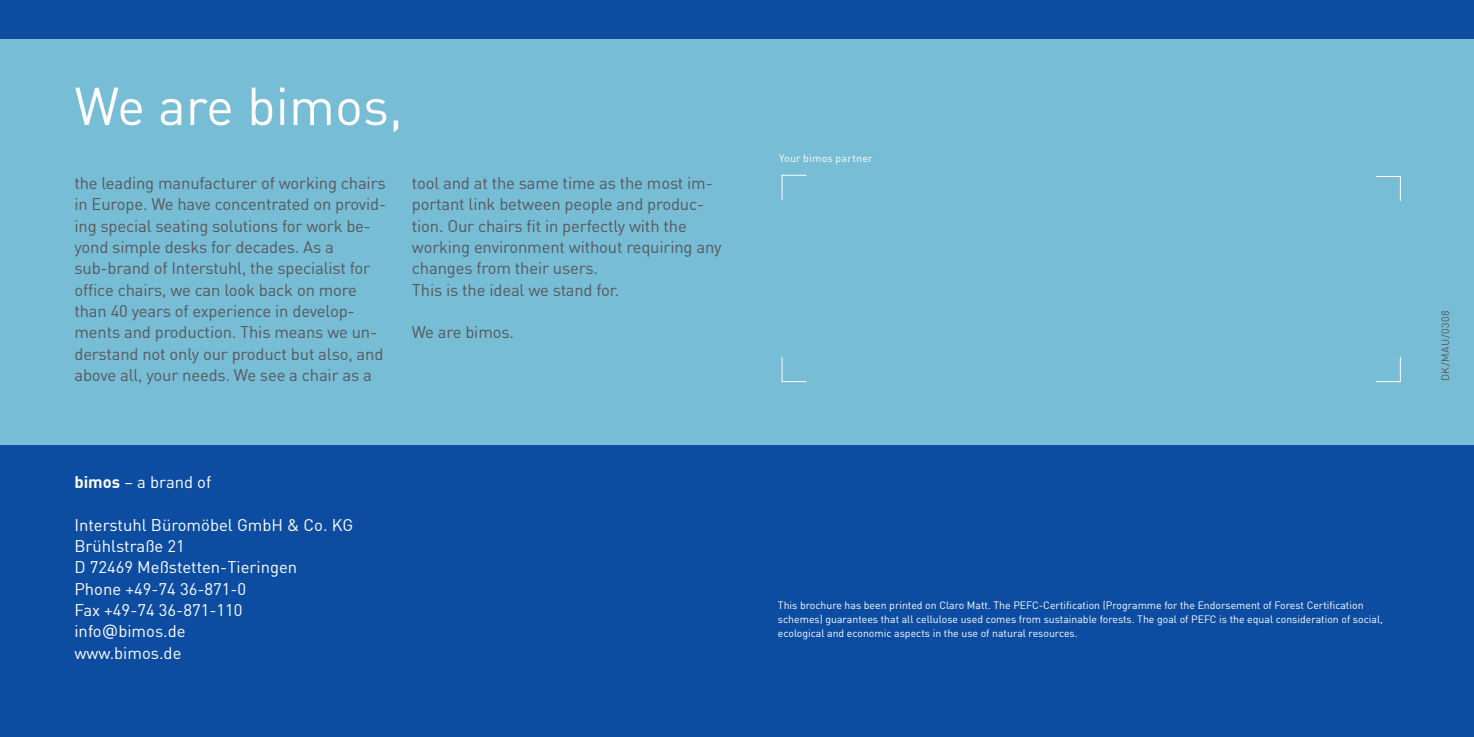
<style>
.page{position:relative;width:1474px;height:737px;background:#fff}
.page>*{position:absolute;margin:0;border:0;box-sizing:border-box;transform-origin:0 0}
.t1{font:52.5px "DIN";color:#fff}
.t2{font:16.62px/21.3px "DIN";letter-spacing:-.01em;color:#57585a}
.t3{font:16.62px/21.3px "DIN";color:#fff}
.t4{font:10.5px/14px "DIN";color:#fff}
.t5{font:10.5px "DIN";letter-spacing:.03em;color:#fff}
.t6{font:10.5px "DIN";letter-spacing:.045em;color:#57585a}
.s1{font-weight:700}
.s2{font-family:"Verdana"}
</style>
<div class="page">
<div style="left:0;top:0;width:1473px;height:737px;background:#0d4da1"></div>
<div style="left:0;top:40px;width:1473px;height:405px;background:#78bdd6"></div>
<svg style="left:781px;top:175px;width:25px;height:25px"></svg>
<svg style="left:781px;top:357px;width:25px;height:25px"></svg>
<svg style="left:1376px;top:357px;width:24px;height:25px"></svg>
<svg style="left:1376px;top:176px;width:24px;height:25px"></svg>
<h1 class="t1" style="left:74px;top:73px;width:330px">We are bimos,</h1>
<p class="t2" style="left:74px;top:172px;width:313px">the leading manufacturer of working chairs in Europe. We have concentrated on provid&shy;ing special seating solutions for work be&shy;yond simple desks for decades. As a sub-brand of Interstuhl, the specialist for office chairs, we can look back on more than 40 years of experience in develop&shy;ments and production. This means we un&shy;derstand not only our product but also, and above all, your needs. We see a chair as a</p>
<p class="t2" style="left:412px;top:172px;width:311px">tool and at the same time as the most im&shy;portant link between people and produc&shy;tion. Our chairs fit in perfectly with the working environment without requiring any changes from their users.<br>This is the ideal we stand for.</p>
<p class="t2" style="left:412px;top:321px;width:104px">We are bimos.</p>
<p class="t3" style="left:74px;top:471px;width:138px"><span class="s1">bimos</span> – a brand of</p>
<p class="t3" style="left:74px;top:513px;width:280px">Interstuhl Büromöbel GmbH &amp; Co. KG<br>Brühlstraße 21<br>D 72469 Meßstetten-Tieringen<br>Phone +49-74 36-871-0<br>Fax +49-74 36-871-110 info<span class="s2">@</span>bimos.de<br>www.bimos.de</p>
<p class="t5" style="left:779px;top:152px;width:95px">Your bimos partner</p>
<p class="t4" style="left:778px;top:597px;width:606px">This brochure has been printed on Claro Matt. The PEFC-Certification (Programme for the Endorsement of Forest Certification schemes) guarantees that all cellulose used comes from sustainable forests. The goal of PEFC is the equal consideration of social, ecological and economic aspects in the use of natural resources.</p>
<p class="t6" style="left:1438px;top:381px;width:72px;rotate:-90deg">DK/MAU/0308</p>
</div>
